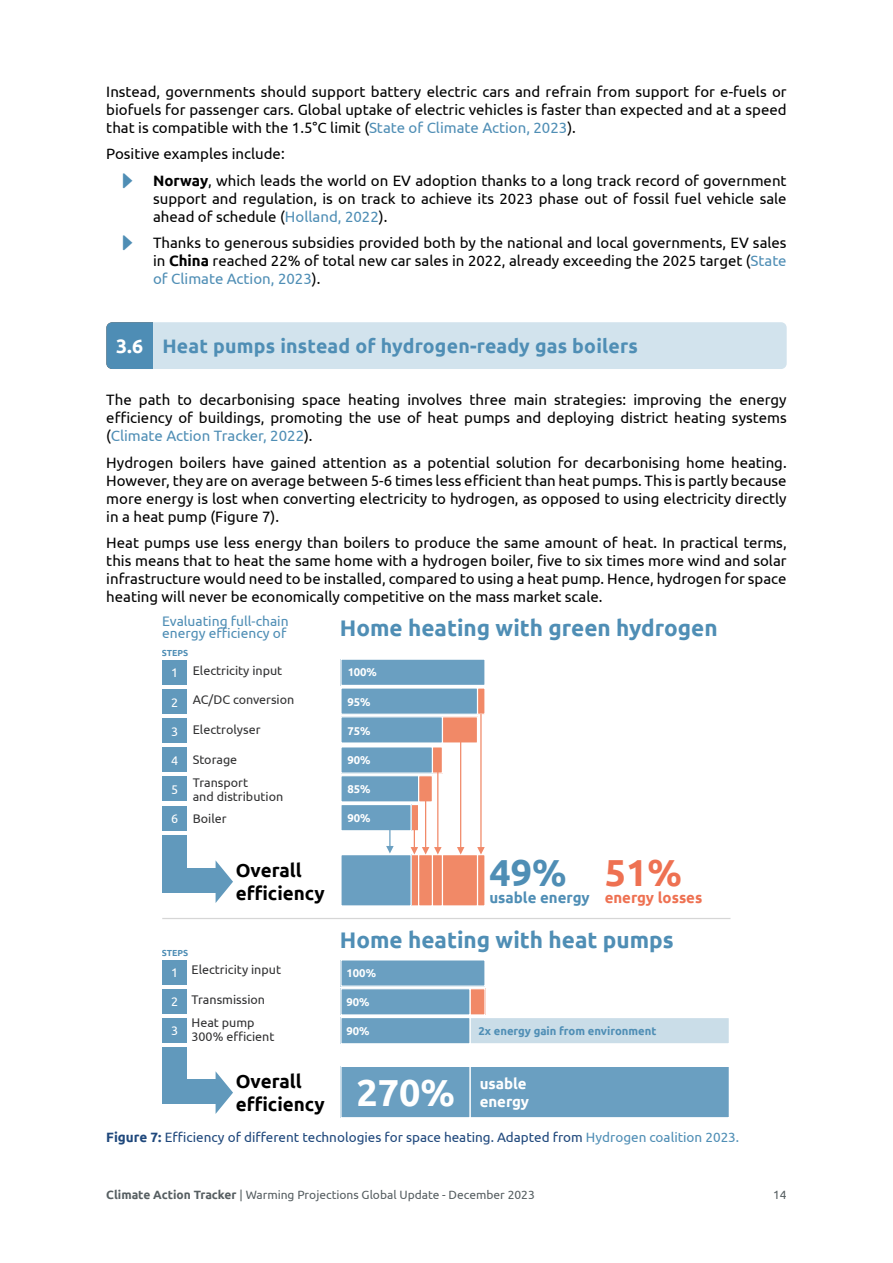
<style>
.page{position:relative;width:893px;height:1263px;background:#fff}
.page>*{position:absolute;margin:0;border:0;box-sizing:border-box;transform-origin:0 0}
.t1{font:700 37.65px "Ubuntu";color:#fff}
.t2{font:700 37.65px "Ubuntu";color:#ee7152}
.t3{font:700 37.65px "Ubuntu";color:#4f8eb5}
.t4{font:700 22.5px "Ubuntu";color:#4f8eb5}
.t5{font:700 19.5px "Ubuntu";letter-spacing:.01em;color:#4f8eb5}
.t6{font:700 18.75px/22.6px "Ubuntu";color:#000}
.t7{font:15px/18px "Ubuntu";color:#000;text-align:justify}
.t8{font:700 15px "Ubuntu";color:#ee7152}
.t9{font:700 15px "Ubuntu";color:#4f8eb5}
.t10{font:700 15px/18.1px "Ubuntu";color:#fff}
.t11{font:13.8px/12.1px "Ubuntu";color:#4f8eb5}
.t12{font:13.5px "Ubuntu";color:#1f487c}
.t13{font:12.6px/23.4px "Ubuntu";color:#323233}
.t14{font:12.6px "Ubuntu";color:#fff}
.t15{font:12px "Ubuntu";color:#575f62}
.t16{font:700 11.25px "Ubuntu";color:#fff}
.t17{font:700 11.25px "Ubuntu";color:#4f8eb5}
.t18{font:700 8.7px "Ubuntu";color:#4f8eb5}
.s1{color:#4f8eb5}
.s2{font-weight:700}
.s3{color:#fff}
</style>
<div class="page">
<svg style="left:106px;top:322px;width:681px;height:47px;background:#c9dde9"></svg>
<div style="left:477px;top:688px;width:8px;height:26px;background:#f18967"></div>
<div style="left:477px;top:688px;width:8px;height:26px;border:1px solid #fff"></div>
<div style="left:442px;top:717px;width:35px;height:26px;background:#f18967"></div>
<div style="left:432px;top:747px;width:10px;height:26px;background:#f18967"></div>
<div style="left:432px;top:747px;width:10px;height:26px;border:1px solid #fff"></div>
<div style="left:419px;top:776px;width:13px;height:26px;background:#f18967"></div>
<div style="left:411px;top:804px;width:8px;height:27px;background:#f18967"></div>
<div style="left:411px;top:804px;width:8px;height:27px;border:1px solid #fff"></div>
<div style="left:341px;top:659px;width:144px;height:26px;background:#6a9fc1"></div>
<div style="left:341px;top:659px;width:144px;height:26px;border:1px solid #fff"></div>
<div style="left:341px;top:688px;width:136px;height:26px;background:#6a9fc1"></div>
<div style="left:341px;top:717px;width:101px;height:26px;background:#6a9fc1"></div>
<div style="left:341px;top:747px;width:91px;height:26px;background:#6a9fc1"></div>
<div style="left:341px;top:776px;width:78px;height:26px;background:#6a9fc1"></div>
<div style="left:341px;top:776px;width:78px;height:26px;border:1px solid #fff"></div>
<div style="left:341px;top:804px;width:70px;height:27px;background:#6a9fc1"></div>
<div style="left:341px;top:804px;width:70px;height:27px;border:1px solid #fff"></div>
<div style="left:477px;top:855px;width:8px;height:51px;background:#f18967"></div>
<div style="left:477px;top:855px;width:8px;height:51px;border:1px solid #fff"></div>
<div style="left:442px;top:855px;width:35px;height:51px;background:#f18967"></div>
<div style="left:442px;top:855px;width:35px;height:51px;border:1px solid #fff"></div>
<div style="left:432px;top:855px;width:10px;height:51px;background:#f18967"></div>
<div style="left:432px;top:855px;width:10px;height:51px;border:1px solid #fff"></div>
<div style="left:419px;top:855px;width:13px;height:51px;background:#f18967"></div>
<div style="left:411px;top:855px;width:8px;height:51px;background:#f18967"></div>
<div style="left:411px;top:855px;width:8px;height:51px;border:1px solid #fff"></div>
<div style="left:341px;top:855px;width:70px;height:51px;background:#6a9fc1"></div>
<div style="left:341px;top:855px;width:70px;height:51px;border:1px solid #fff"></div>
<svg style="left:386px;top:830px;width:8px;height:23px"></svg>
<div style="left:162px;top:660px;width:25px;height:25px;background:#6199bc"></div>
<div style="left:162px;top:689px;width:25px;height:25px;background:#6199bc"></div>
<div style="left:162px;top:718px;width:25px;height:25px;background:#6199bc"></div>
<div style="left:162px;top:747px;width:25px;height:25px;background:#6199bc"></div>
<div style="left:162px;top:806px;width:25px;height:24px;background:#6199bc"></div>
<div style="left:162px;top:835px;width:25px;height:41px;background:#6199bc"></div>
<div style="left:162px;top:868px;width:54px;height:25px;background:#6199bc"></div>
<svg style="left:216px;top:861px;width:17px;height:42px"></svg>
<div style="left:470px;top:1017px;width:259px;height:27px;background:#cadde8"></div>
<div style="left:470px;top:1017px;width:259px;height:27px;border:1px solid #fff"></div>
<div style="left:470px;top:989px;width:15px;height:26px;background:#f18967"></div>
<div style="left:470px;top:989px;width:15px;height:26px;border:1px solid #fff"></div>
<div style="left:341px;top:960px;width:144px;height:26px;background:#6a9fc1"></div>
<div style="left:341px;top:989px;width:129px;height:26px;background:#6a9fc1"></div>
<div style="left:341px;top:989px;width:129px;height:26px;border:1px solid #fff"></div>
<div style="left:341px;top:1017px;width:129px;height:27px;background:#6a9fc1"></div>
<div style="left:341px;top:1017px;width:129px;height:27px;border:1px solid #fff"></div>
<div style="left:341px;top:1067px;width:388px;height:50px;background:#6a9fc1"></div>
<div style="left:162px;top:776px;width:25px;height:25px;background:#6199bc"></div>
<div style="left:162px;top:960px;width:25px;height:25px;background:#6199bc"></div>
<div style="left:162px;top:989px;width:25px;height:25px;background:#6199bc"></div>
<div style="left:162px;top:1018px;width:25px;height:25px;background:#6199bc"></div>
<div style="left:162px;top:1047px;width:25px;height:41px;background:#6199bc"></div>
<div style="left:162px;top:1079px;width:54px;height:25px;background:#6199bc"></div>
<svg style="left:216px;top:1072px;width:17px;height:42px"></svg>
<hr style="left:162px;top:918px;width:568px;height:1px;background:#d6d6d6">
<hr style="left:425px;top:793px;width:1px;height:55px;background:#f18968">
<hr style="left:437px;top:759px;width:1px;height:89px;background:#f18968">
<svg style="left:411px;top:830px;width:31px;height:24px"></svg>
<hr style="left:460px;top:722px;width:1px;height:126px;background:#f18968">
<svg style="left:457px;top:847px;width:7px;height:7px"></svg>
<hr style="left:480px;top:714px;width:2px;height:134px;background:#f18968">
<svg style="left:477px;top:847px;width:8px;height:7px"></svg>
<p class="t7" style="left:106px;top:82px;width:682px">Instead, governments should support battery electric cars and refrain from support for e-fuels or biofuels for passenger cars. Global uptake of electric vehicles is faster than expected and at a speed that is compatible with the 1.5°C limit (<span class="s1">State of Climate Action, 2023</span>).</p>
<p class="t7" style="left:153px;top:140px;width:635px;line-height:26.5px;text-indent:-47px">Positive examples include:<br><span class="s2">Norway</span>, which leads the world on EV adoption thanks to a long track record of government</p>
<p class="t7" style="left:153px;top:189px;width:635px">support and regulation, is on track to achieve its 2023 phase out of fossil fuel vehicle sale ahead of schedule (<span class="s1">Holland, 2022</span>).</p>
<p class="t7" style="left:153px;top:233px;width:635px">Thanks to generous subsidies provided both by the national and local governments, EV sales in <span class="s2">China</span> reached 22% of total new car sales in 2022, already exceeding the 2025 target (<span class="s1">State of Climate Action, 2023</span>).</p>
<h3 class="t5" style="left:116px;top:334px;width:523px"><span class="s3">3.6</span> Heat pumps instead of hydrogen-ready gas boilers</h3>
<p class="t7" style="left:106px;top:390px;width:682px">The path to decarbonising space heating involves three main strategies: improving the energy efficiency of buildings, promoting the use of heat pumps and deploying district heating systems (<span class="s1">Climate Action Tracker, 2022</span>).</p>
<p class="t7" style="left:106px;top:453px;width:682px">Hydrogen boilers have gained attention as a potential solution for decarbonising home heating.<br>However, they are on average between 5-6 times less efficient than heat pumps. This is partly because more energy is lost when converting electricity to hydrogen, as opposed to using electricity directly in a heat pump (Figure 7).</p>
<p class="t7" style="left:106px;top:533px;width:682px">Heat pumps use less energy than boilers to produce the same amount of heat. In practical terms, this means that to heat the same home with a hydrogen boiler, five to six times more wind and solar infrastructure would need to be installed, compared to using a heat pump. Hence, hydrogen for space heating will never be economically competitive on the mass market scale.</p>
<p class="t11" style="left:162px;top:615px;width:128px">Evaluating full-chain energy e"ciency of</p>
<h2 class="t4" style="left:340px;top:614px;width:379px">Home heating with green hydrogen</h2>
<p class="t18" style="left:162px;top:648px;width:28px">STEPS</p>
<p class="t14" style="left:171px;top:665px;width:9px">1</p>
<p class="t14" style="left:171px;top:694px;width:9px">2</p>
<p class="t14" style="left:171px;top:723px;width:9px">3</p>
<p class="t14" style="left:171px;top:753px;width:9px">4</p>
<p class="t14" style="left:171px;top:782px;width:9px">5</p>
<p class="t14" style="left:171px;top:811px;width:9px">6</p>
<p class="t13" style="left:193px;top:658px;width:91px">Electricity input</p>
<p class="t13" style="left:193px;top:688px;width:103px">AC/DC conversion</p>
<p class="t13" style="left:193px;top:717px;width:69px">Electrolyser</p>
<p class="t13" style="left:193px;top:747px;width:57px">Storage<br>Transport</p>
<p class="t13" style="left:193px;top:785px;width:92px;line-height:22px">and distribution<br>Boiler</p>
<p class="t16" style="left:347px;top:666px;width:31px">100%</p>
<p class="t16" style="left:347px;top:695px;width:25px">95%</p>
<p class="t16" style="left:347px;top:724px;width:25px">75%</p>
<p class="t16" style="left:347px;top:753px;width:25px">90%</p>
<p class="t16" style="left:347px;top:782px;width:25px">85%</p>
<p class="t16" style="left:347px;top:811px;width:25px">90%</p>
<p class="t6" style="left:236px;top:859px;width:90px">Overall e!ciency</p>
<h1 class="t3" style="left:489px;top:850px;width:79px">49%</h1>
<p class="t9" style="left:489px;top:888px;width:102px">usable energy</p>
<h1 class="t2" style="left:605px;top:850px;width:79px">51%</h1>
<p class="t8" style="left:605px;top:888px;width:99px">energy losses</p>
<p class="t18" style="left:162px;top:947px;width:28px">STEPS</p>
<h2 class="t4" style="left:340px;top:926px;width:335px">Home heating with heat pumps</h2>
<p class="t14" style="left:171px;top:965px;width:9px">1</p>
<p class="t14" style="left:171px;top:994px;width:9px">2</p>
<p class="t14" style="left:171px;top:1023px;width:9px">3</p>
<p class="t13" style="left:192px;top:958px;width:91px">Electricity input</p>
<p class="t13" style="left:192px;top:987px;width:75px">Transmission<br>Heat pump</p>
<p class="t13" style="left:192px;top:1024px;width:85px">300% e"cient</p>
<p class="t6" style="left:236px;top:1070px;width:90px">Overall e!ciency</p>
<p class="t16" style="left:346px;top:966px;width:31px">100%</p>
<p class="t16" style="left:346px;top:995px;width:25px">90%</p>
<p class="t16" style="left:346px;top:1024px;width:25px">90%</p>
<p class="t17" style="left:478px;top:1024px;width:180px">2x energy gain from environment</p>
<h1 class="t1" style="left:356px;top:1070px;width:100px">270%</h1>
<p class="t10" style="left:480px;top:1074px;width:51px">usable energy</p>
<p class="t12" style="left:106px;top:1129px;width:634px"><span class="s2">Figure 7:</span> Efficiency of different technologies for space heating. Adapted from <span class="s1">Hydrogen coalition 2023.</span></p>
<p class="t15" style="left:106px;top:1188px;width:430px"><span class="s2">Climate Action Tracker</span> | Warming Projections Global Update - December 2023</p>
<p class="t15" style="left:773px;top:1188px;width:15px">14</p>
</div>
